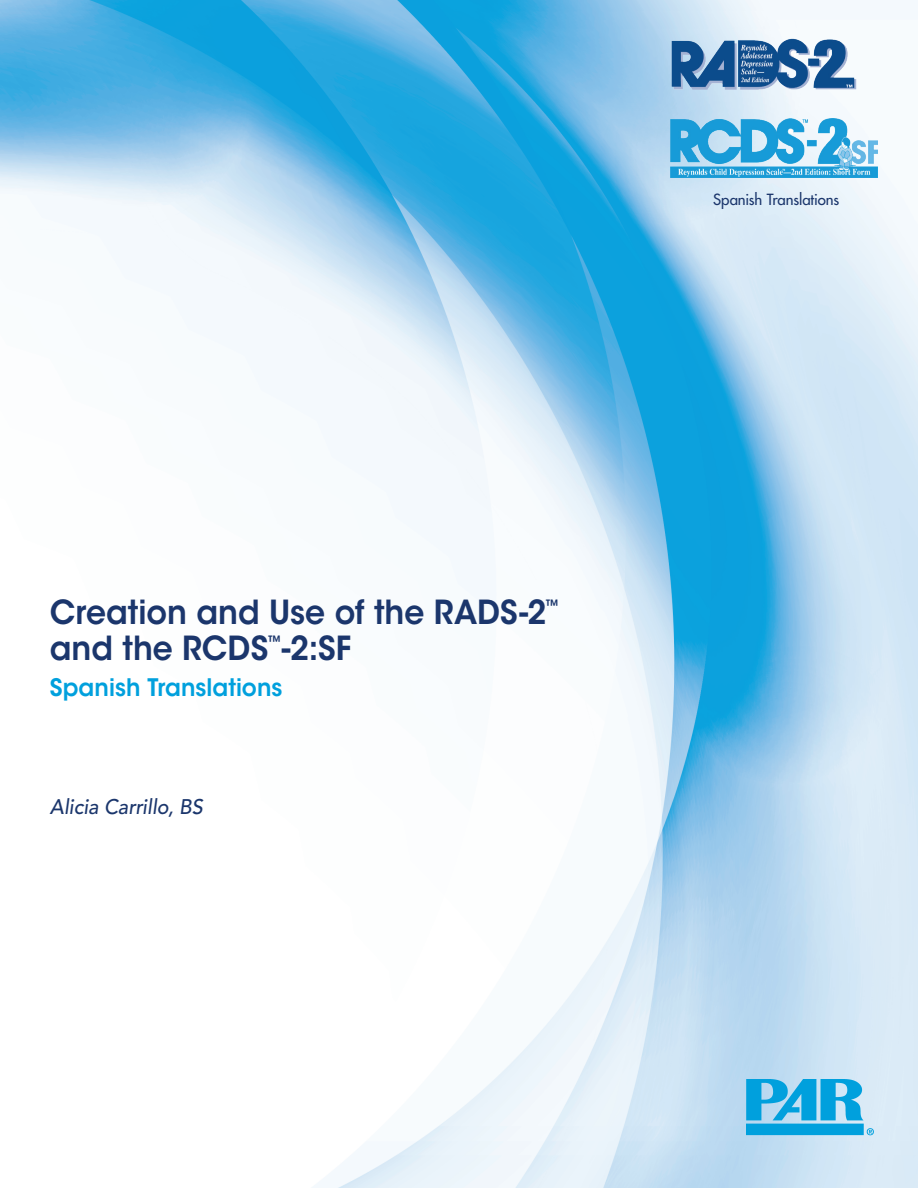
<style>
.page{position:relative;width:918px;height:1188px;background:#fff}
.page>*{position:absolute;margin:0;border:0;box-sizing:border-box;transform-origin:0 0}
.t1{font:600 33px "ITC Avant Garde Std";color:#1b366c;scale:.95 1}
.t2{font:600 24px "ITC Avant Garde Std";color:#00a0dd;scale:.95 1}
.t3{font:italic 500 21px "Avenir LT Std";color:#1b366c;scale:.95 1}
.t4{font:500 15px "Futura Std";letter-spacing:-.01em;color:#1b366c}
.t5{font:600 14.1px "ITC Avant Garde Std";color:#1b366c;scale:.95 1}
</style>
<div class="page">
<img style="left:0;top:0;width:918px;height:1188px">
<img style="left:746px;top:1079px;width:132px;height:60px">
<img style="left:664px;top:21px;width:197px;height:85px">
<img style="left:670px;top:119px;width:208px;height:58px">
<p class="t1" style="left:50px;top:591px;width:524px">Creation and Use of the RADS-2</p>
<p class="t5" style="left:546px;top:596px;width:16px">™</p>
<p class="t1" style="left:50px;top:627px;width:319px">and the RCDS -2:SF</p>
<p class="t5" style="left:268px;top:632px;width:16px">™</p>
<p class="t2" style="left:50px;top:672px;width:246px">Spanish Translations</p>
<p class="t3" style="left:50px;top:794px;width:163px">Alicia Carrillo, BS</p>
<p class="t4" style="left:713px;top:190px;width:128px">Spanish Translations</p>
</div>
